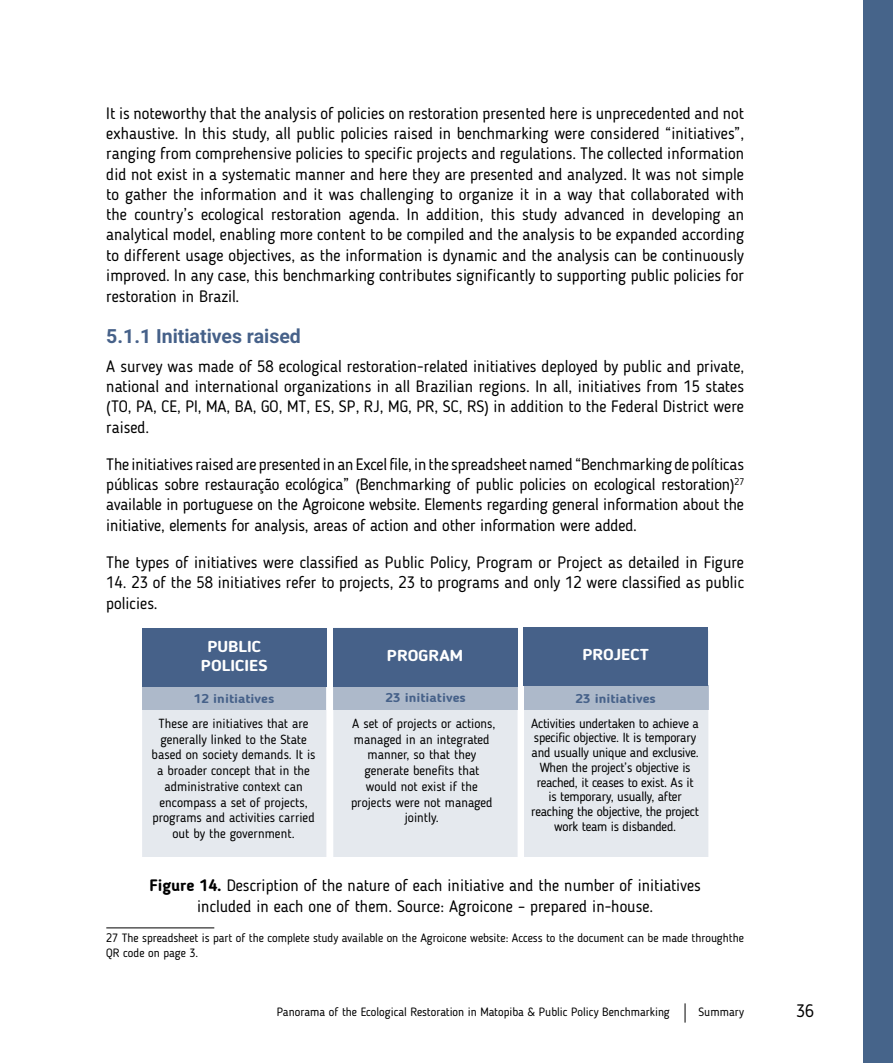
<style>
.page{position:relative;width:893px;height:1063px;background:#fff}
.page>*{position:absolute;margin:0;border:0;box-sizing:border-box;transform-origin:0 0}
.t1{font:700 19.5px "Roboto";color:#466189}
.t2{font:18px "Blogger Sans";color:#000}
.t3{font:16.5px/20.4px "Blogger Sans";color:#000;text-align:justify}
.t4{font:700 15.75px/18.9px "Blogger Sans";color:#fff;text-align:center;scale:1.11 1}
.t5{font:13.2px/15.8px "Blogger Sans";letter-spacing:-.005em;color:#000;text-align:center}
.t6{font:700 12.6px "Blogger Sans";color:#466189;scale:1.11 1}
.t7{font:12px/14.4px "Blogger Sans";color:#000}
.s1{font-weight:700}
</style>
<div class="page">
<div style="left:863px;top:0;width:30px;height:1063px;background:#46648a"></div>
<svg style="left:685px;top:1003px;width:1px;height:20px"></svg>
<hr style="left:106px;top:928px;width:108px;height:1px;background:#000">
<svg style="left:142px;top:687px;width:184px;height:169px;background:#dde2e9"></svg>
<div style="left:142px;top:628px;width:185px;height:59px;background:#466189"></div>
<div style="left:524px;top:710px;width:184px;height:146px;background:#e5e9ee"></div>
<div style="left:524px;top:627px;width:184px;height:59px;background:#466189"></div>
<svg style="left:333px;top:628px;width:185px;height:228px;background:#dde2e8"></svg>
<div style="left:333px;top:628px;width:184px;height:59px;background:#466189"></div>
<div style="left:524px;top:685px;width:184px;height:25px;background:#adb9ca"></div>
<p class="t3" style="left:106px;top:103px;width:639px">It is noteworthy that the analysis of policies on restoration presented here is unprecedented and not exhaustive. In this study, all public policies raised in benchmarking were considered “initiatives”, ranging from comprehensive policies to specific projects and regulations. The collected information did not exist in a systematic manner and here they are presented and analyzed. It was not simple to gather the information and it was challenging to organize it in a way that collaborated with the country’s ecological restoration agenda. In addition, this study advanced in developing an analytical model, enabling more content to be compiled and the analysis to be expanded according to different usage objectives, as the information is dynamic and the analysis can be continuously improved. In any case, this benchmarking contributes significantly to supporting public policies for restoration in Brazil.</p>
<p class="t1" style="left:106px;top:323px;width:196px">5.1.1 Initiatives raised</p>
<p class="t3" style="left:106px;top:356px;width:639px">A survey was made of 58 ecological restoration-related initiatives deployed by public and private, national and international organizations in all Brazilian regions. In all, initiatives from 15 states (TO, PA, CE, PI, MA, BA, GO, MT, ES, SP, RJ, MG, PR, SC, RS) in addition to the Federal District were raised.</p>
<p class="t3" style="left:106px;top:454px;width:639px">The initiatives raised are presented in an Excel file, in the spreadsheet named “Benchmarking de políticas públicas sobre restauração ecológica” (Benchmarking of public policies on ecological restoration)<sup>27 </sup>available in portuguese on the Agroicone website. Elements regarding general information about the initiative, elements for analysis, areas of action and other information were added.</p>
<p class="t3" style="left:106px;top:552px;width:639px">The types of initiatives were classified as Public Policy, Program or Project as detailed in Figure</p>
<p class="t3" style="left:106px;top:572px;width:639px;line-height:21px">14. 23 of the 58 initiatives refer to projects, 23 to programs and only 12 were classified as public policies.</p>
<p class="t4" style="left:201px;top:637px;width:62px">PUBLIC<br>POLICIES</p>
<p class="t4" style="left:387px;top:646px;width:70px">PROGRAM</p>
<p class="t4" style="left:582px;top:645px;width:62px">PROJECT</p>
<p class="t6" style="left:194px;top:691px;width:74px">12 initiatives</p>
<p class="t6" style="left:385px;top:690px;width:74px">23 initiatives</p>
<p class="t6" style="left:575px;top:691px;width:74px">23 initiatives</p>
<p class="t5" style="left:152px;top:715px;width:165px">These are initiatives that are generally linked to the State based on society demands. It is a broader concept that in the administrative context can encompass a set of projects, programs and activities carried out by the government.</p>
<p class="t5" style="left:351px;top:715px;width:146px">A set of projects or actions, managed in an integrated manner, so that they generate benefits that would not exist if the projects were not managed jointly.</p>
<p class="t5" style="left:531px;top:716px;width:169px;line-height:14.7px">Activities undertaken to achieve a specific objective. It is temporary and usually unique and exclusive.<br>When the project’s objective is reached, it ceases to exist. As it is temporary, usually, after reaching the objective, the project work team is disbanded.</p>
<p class="t3" style="left:149px;top:875px;width:553px;line-height:21px;text-align:center"><span class="s1">Figure 14.</span> Description of the nature of each initiative and the number of initiatives included in each one of them. Source: Agroicone – prepared in-house.</p>
<p class="t7" style="left:106px;top:931px;width:639px">27 The spreadsheet is part of the complete study available on the Agroicone website: Access to the document can be made throughthe<br>QR code on page 3.</p>
<p class="t7" style="left:277px;top:1005px;width:394px">Panorama of the Ecological Restoration in Matopiba &amp; Public Policy Benchmarking</p>
<p class="t7" style="left:698px;top:1004px;width:47px">Summary</p>
<p class="t2" style="left:796px;top:1000px;width:19px">36</p>
</div>
